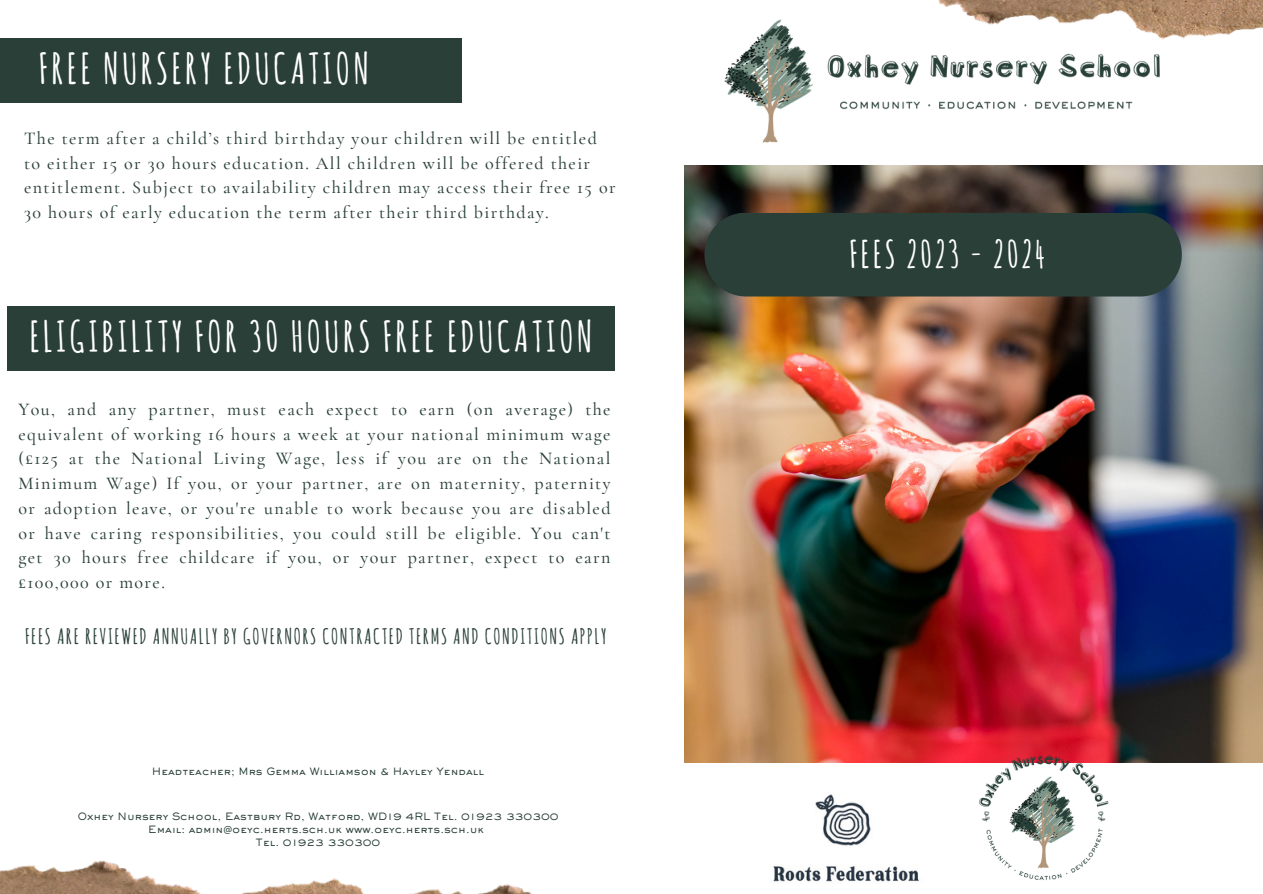
<style>
.page{position:relative;width:1263px;height:894px;background:#fff}
.page>*{position:absolute;margin:0;border:0;box-sizing:border-box;transform-origin:0 0}
.t1{font:700 42px "Amatic SC";letter-spacing:.08em;color:#fff}
.t2{font:700 37.5px "Amatic SC";letter-spacing:.075em;color:#fff}
.t3{font:700 21px "Amatic SC";letter-spacing:.075em;color:#293f38}
.t4{font:500 18px/24.8px "Cormorant Garamond";letter-spacing:.075em;color:#293f38}
.t5{font:9.9px "Sackers Gothic Medium AT";color:#293f38}
.s1{font-family:"Noto Sans"}
</style>
<div class="page">
<img style="left:685px;top:165px;width:578px;height:597px">
<img style="left:773px;top:794px;width:146px;height:88px">
<img style="left:938px;top:0;width:325px;height:35px">
<img style="left:724px;top:13px;width:498px;height:130px">
<img style="left:943px;top:745px;width:204px;height:136px">
<div style="left:0;top:39px;width:461px;height:64px;background:#293f38"></div>
<div style="left:7px;top:306px;width:608px;height:64px;background:#293f38"></div>
<div style="left:704px;top:212px;width:478px;height:84px;background:#293f38"></div>
<img style="left:307px;top:878px;width:224px;height:15px">
<img style="left:0;top:860px;width:307px;height:33px">
<p class="t1" style="left:39px;top:41px;width:332px">FREE NURSERY EDUCATION</p>
<p class="t4" style="left:24px;top:126px;width:574px">The term after a child’s third birthday your children will be entitled</p>
<p class="t4" style="left:24px;top:150px;width:568px">to either 15 or 30 hours education. All children will be offered their</p>
<p class="t4" style="left:24px;top:175px;width:593px">entitlement. Subject to availability children may access their free 15 or<br>30 hours of early education the term after their third birthday.</p>
<p class="t1" style="left:29px;top:309px;width:565px">ELIGIBILITY FOR 30 HOURS FREE EDUCATION</p>
<p class="t4" style="left:18px;top:396px;width:594px;text-align:justify">You, and any partner, must each expect to earn (on average) the equivalent of working 16 hours a week at your national minimum wage (£125 at the National Living Wage, less if you are on the National Minimum Wage) If you, or your partner, are on maternity, paternity or adoption leave, or you're unable to work because you are disabled or have caring responsibilities, you could still be eligible. You can't get 30 hours free childcare if you, or your partner, expect to earn £100,000 or more.</p>
<p class="t3" style="left:25px;top:622px;width:583px">FEES ARE REVIEWED ANNUALLY BY GOVERNORS CONTRACTED TERMS AND CONDITIONS APPLY</p>
<p class="t5" style="left:152px;top:765px;width:334px">Headteacher; Mrs Gemma Williamson &amp; Hayley Yendall</p>
<p class="t5" style="left:77px;top:810px;width:483px">Oxhey Nursery School, Eastbury Rd, Watford, WD19 4RL Tel. 01923 330300</p>
<p class="t5" style="left:148px;top:823px;width:337px">Email: admin<span class="s1">@</span>oeyc.herts.sch.uk www.oeyc.herts.sch.uk</p>
<p class="t5" style="left:256px;top:837px;width:126px">Tel. 01923 330300</p>
<p class="t2" style="left:849px;top:230px;width:197px">FEES 2023 - 2024</p>
</div>
